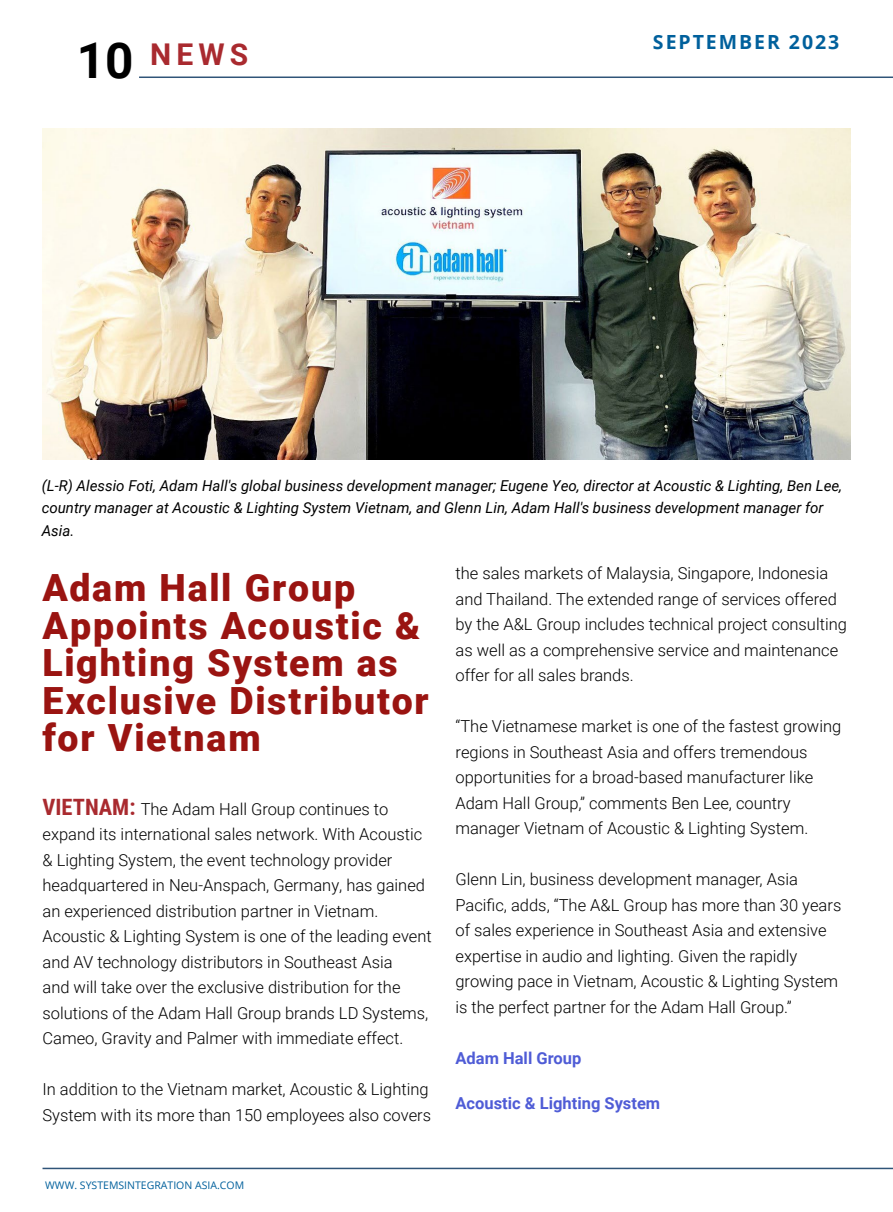
<style>
.page{position:relative;width:893px;height:1212px;background:#fff}
.page>*{position:absolute;margin:0;border:0;box-sizing:border-box;transform-origin:0 0}
.t1{font:900 37.5px/37.5px "Roboto";letter-spacing:.045em;color:#9a1411}
.t2{font:700 30px "Roboto";color:#a92a2f}
.t3{font:700 19.5px "Open Sans";letter-spacing:.1em;color:#00609c}
.t4{font:300 16.5px/25.5px "Roboto";color:#000}
.t5{font:700 16.5px "Roboto";color:#4f5cd6}
.t6{font:italic 15px/22.5px "Roboto";color:#000}
.t7{font:10.5px "Open Sans";color:#00609c}
.s1{font-size:49.5px;color:#000}
.s2{font-family:"Roboto Condensed";font-weight:700;font-size:22.5px;color:#a92a2f}
</style>
<div class="page">
<hr style="left:43px;top:1168px;width:850px;height:1px;background:#2f5478">
<hr style="left:139px;top:76px;width:754px;height:2px;background:#2f5478">
<img style="left:43px;top:128px;width:807px;height:332px">
<h2 class="t2" style="left:77px;top:34px;width:173px"><span class="s1">10</span> NEWS</h2>
<p class="t3" style="left:653px;top:28px;width:188px">SEPTEMBER 2023</p>
<p class="t6" style="left:42px;top:473px;width:802px">(L-R) Alessio Foti, Adam Hall's global business development manager; Eugene Yeo, director at Acoustic &amp; Lighting, Ben Lee, country manager at Acoustic &amp; Lighting System Vietnam, and Glenn Lin, Adam Hall's business development manager for<br>Asia.</p>
<h1 class="t1" style="left:43px;top:568px;width:388px">Adam Hall Group<br>Appoints Acoustic &amp;<br>Lighting System as<br>Exclusive Distributor for Vietnam</h1>
<p class="t4" style="left:43px;top:796px;width:391px"><span class="s2">VIETNAM:</span> The Adam Hall Group continues to expand its international sales network. With Acoustic &amp; Lighting System, the event technology provider headquartered in Neu-Anspach, Germany, has gained an experienced distribution partner in Vietnam.<br>Acoustic &amp; Lighting System is one of the leading event and AV technology distributors in Southeast Asia<br>and will take over the exclusive distribution for the solutions of the Adam Hall Group brands LD Systems, Cameo, Gravity and Palmer with immediate effect.</p>
<p class="t4" style="left:43px;top:1076px;width:390px">In addition to the Vietnam market, Acoustic &amp; Lighting<br>System with its more than 150 employees also covers</p>
<p class="t7" style="left:45px;top:1177px;width:200px">WWW. SYSTEMSINTEGRATION ASIA.COM</p>
<p class="t4" style="left:455px;top:560px;width:393px">the sales markets of Malaysia, Singapore, Indonesia and Thailand. The extended range of services offered by the A&amp;L Group includes technical project consulting as well as a comprehensive service and maintenance offer for all sales brands.</p>
<p class="t4" style="left:455px;top:713px;width:387px">“The Vietnamese market is one of the fastest growing regions in Southeast Asia and offers tremendous opportunities for a broad-based manufacturer like Adam Hall Group,” comments Ben Lee, country manager Vietnam of Acoustic &amp; Lighting System.</p>
<p class="t4" style="left:455px;top:866px;width:387px">Glenn Lin, business development manager, Asia Pacific, adds, “The A&amp;L Group has more than 30 years of sales experience in Southeast Asia and extensive expertise in audio and lighting. Given the rapidly growing pace in Vietnam, Acoustic &amp; Lighting System is the perfect partner for the Adam Hall Group.”</p>
<p class="t5" style="left:455px;top:1046px;width:127px">Adam Hall Group</p>
<p class="t5" style="left:455px;top:1091px;width:206px">Acoustic &amp; Lighting System</p>
</div>
